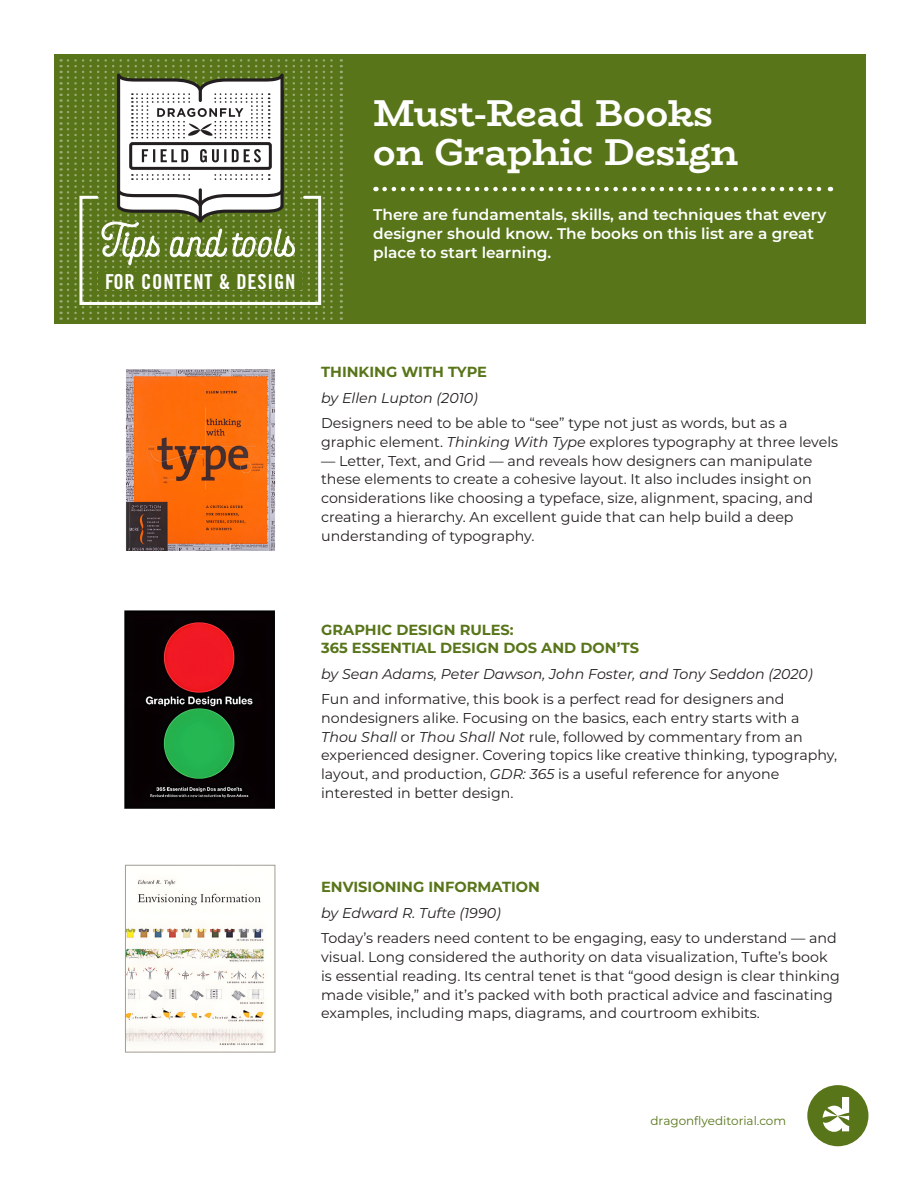
<style>
.page{position:relative;width:918px;height:1188px;background:#fff}
.page>*{position:absolute;margin:0;border:0;box-sizing:border-box;transform-origin:0 0}
.t1{font:700 37.5px "Bio Rhyme";letter-spacing:-.005em;color:#fff}
.TOP_MATTER{font:20.7px "Trade Gothic LT Std Bd Cn 20";letter-spacing:.04em;color:#fff}
.TOP_MATTER-2{font:600 15.3px/19.2px "Montserrat";color:#fff}
.SUBHEAD{font:700 14.7px/18px "Montserrat";color:#587519}
.BODY_COPY{font:14.25px/18.8px "Montserrat";color:#231f20}
.BODY_COPY-2{font:italic 14.25px "Montserrat";color:#231f20}
.BODY_COPY-3{font:12px "Montserrat";color:#587519}
.s1{font-style:italic}
</style>
<div class="page">
<div style="left:54px;top:54px;width:811px;height:270px;background:#587519"></div>
<div style="left:807px;top:1085px;width:61px;height:61px;background:#587519;border-radius:50%"></div>
<svg style="left:823px;top:1097px;width:26px;height:35px"></svg>
<svg style="left:385px;top:187px;width:446px;height:4px"></svg>
<svg style="left:61px;top:59px;width:1px;height:261px"></svg>
<svg style="left:68px;top:59px;width:274px;height:261px"></svg>
<div style="left:98px;top:272px;width:203px;height:17px;background:#587519"></div>
<img style="left:125px;top:369px;width:151px;height:181px">
<img style="left:125px;top:610px;width:150px;height:198px">
<img style="left:127px;top:879px;width:138px;height:168px">
<div style="left:125px;top:865px;width:150px;height:187px;border:1px solid #a29c94"></div>
<p class="TOP_MATTER" style="left:105px;top:269px;width:192px">FOR CONTENT &amp; DESIGN</p>
<p class="t1" style="left:373px;top:84px;width:342px">Must-Read Books</p>
<p class="t1" style="left:373px;top:123px;width:366px">on Graphic Design</p>
<p class="TOP_MATTER-2" style="left:373px;top:204px;width:455px">There are fundamentals, skills, and techniques that every designer should know. The books on this list are a great place to start learning.</p>
<p class="SUBHEAD" style="left:321px;top:362px;width:167px">THINKING WITH TYPE</p>
<p class="BODY_COPY-2" style="left:321px;top:388px;width:158px">by Ellen Lupton (2010)</p>
<p class="BODY_COPY" style="left:321px;top:413px;width:519px">Designers need to be able to “see” type not just as words, but as a graphic element. <span class="s1">Thinking With Type</span> explores typography at three levels</p>
<p class="BODY_COPY" style="left:321px;top:451px;width:494px">— Letter, Text, and Grid — and reveals how designers can manipulate these elements to create a cohesive layout. It also includes insight on considerations like choosing a typeface, size, alignment, spacing, and creating a hierarchy. An excellent guide that can help build a deep understanding of typography.</p>
<p class="SUBHEAD" style="left:321px;top:620px;width:320px">GRAPHIC DESIGN RULES:<br>365 ESSENTIAL DESIGN DOS AND DON’TS</p>
<p class="BODY_COPY-2" style="left:321px;top:664px;width:493px">by Sean Adams, Peter Dawson, John Foster, and Tony Seddon (2020)</p>
<p class="BODY_COPY" style="left:321px;top:689px;width:518px">Fun and informative, this book is a perfect read for designers and nondesigners alike. Focusing on the basics, each entry starts with a <span class="s1">Thou Shall</span> or <span class="s1">Thou Shall Not</span> rule, followed by commentary from an experienced designer. Covering topics like creative thinking, typography, layout, and production, <span class="s1">GDR: 365</span> is a useful reference for anyone interested in better design.</p>
<p class="SUBHEAD" style="left:321px;top:877px;width:220px">ENVISIONING INFORMATION</p>
<p class="BODY_COPY-2" style="left:321px;top:903px;width:181px">by Edward R. Tufte (1990)</p>
<p class="BODY_COPY" style="left:321px;top:928px;width:520px">Today’s readers need content to be engaging, easy to understand — and visual. Long considered the authority on data visualization, Tufte’s book is essential reading. Its central tenet is that “good design is clear thinking made visible,” and it’s packed with both practical advice and fascinating examples, including maps, diagrams, and courtroom exhibits.</p>
<p class="BODY_COPY-3" style="left:650px;top:1113px;width:137px">dragonflyeditorial.com</p>
</div>
